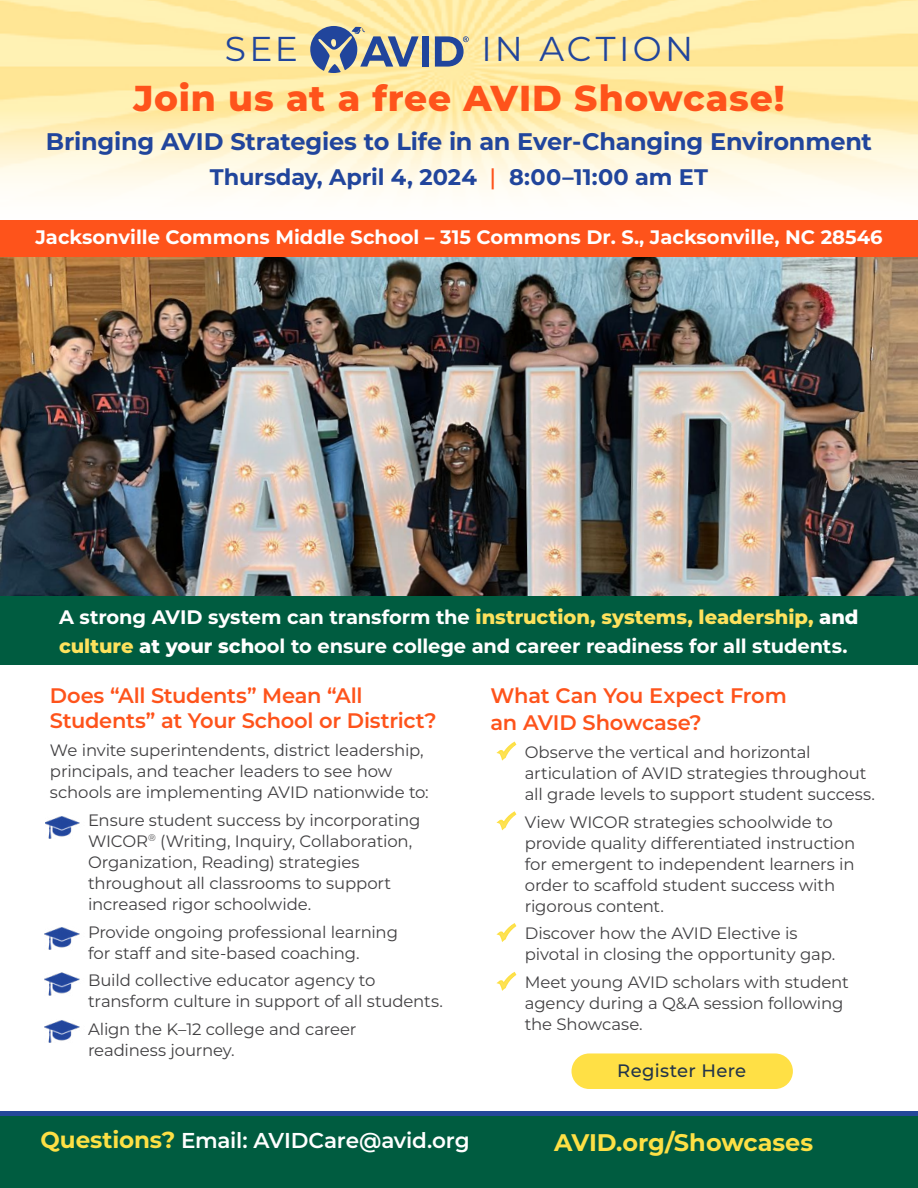
<style>
.page{position:relative;width:918px;height:1188px;background:#fff}
.page>*{position:absolute;margin:0;border:0;box-sizing:border-box;transform-origin:0 0}
.t1{font:800 36px "Montserrat";letter-spacing:.02em;color:#fe531b}
.t2{font:34.5px "Montserrat";letter-spacing:.1em;color:#21459c}
.t3{font:700 24px "Montserrat";letter-spacing:-.01em;color:#21459c}
.t4{font:700 24px "Montserrat";color:#fde045}
.t5{font:700 22.5px "Montserrat";letter-spacing:-.005em;color:#21459c}
.t6{font:600 21.6px "Montserrat";letter-spacing:-.01em;color:#fff}
.t7{font:600 21px/25.2px "Montserrat";letter-spacing:-.015em;color:#fe531b}
.t8{font:700 19.5px/28.5px "Montserrat";color:#fff}
.t9{font:500 18px "Montserrat";letter-spacing:.015em;color:#223449}
.t10{font:16.5px/21px "Montserrat";letter-spacing:-.01em;color:#414042}
.s1{font-weight:500;color:#fe531b}
.s2{font-weight:800;color:#fde25d}
.s3{font-weight:800}
.s4{font-weight:700;font-size:23.1px;color:#fde045}
</style>
<div class="page">
<img style="left:0;top:256px;width:918px;height:340px">
<div style="left:0;top:596px;width:918px;height:68px;background:#005c40"></div>
<img style="left:45px;top:927px;width:35px;height:23px">
<img style="left:45px;top:972px;width:35px;height:24px">
<img style="left:45px;top:1020px;width:35px;height:23px">
<div style="left:0;top:1113px;width:918px;height:75px;background:#005c40"></div>
<div style="left:571px;top:1053px;width:222px;height:36px;background:#ffe045;border-radius:18px"></div>
<hr style="left:0;top:1111px;width:918px;height:4px;background:#24489a">
<img style="left:45px;top:816px;width:35px;height:23px">
<img style="left:0;top:0;width:918px;height:194px">
<svg style="left:310px;top:26px;width:109px;height:47px;background:#9ea29f"></svg>
<div style="left:422px;top:36px;width:7px;height:31px;background:#21459c"></div>
<svg style="left:435px;top:36px;width:34px;height:31px"></svg>
<div style="left:0;top:220px;width:918px;height:36px;background:#fe531b"></div>
<h2 class="t2" style="left:225px;top:25px;width:75px">SEE</h2>
<h2 class="t2" style="left:481px;top:25px;width:213px">IN ACTION</h2>
<h1 class="t1" style="left:133px;top:71px;width:653px">Join us at a free AVID Showcase!</h1>
<h3 class="t3" style="left:46px;top:124px;width:828px">Bringing AVID Strategies to Life in an Ever-Changing Environment</h3>
<h3 class="t5" style="left:210px;top:161px;width:500px">Thursday, April 4, 2024 <span class="s1">|</span> 8:00–11:00 am ET</h3>
<p class="t8" style="left:35px;top:222px;width:849px">Jacksonville Commons Middle School – 315 Commons Dr. S., Jacksonville, NC 28546</p>
<p class="t8" style="left:59px;top:602px;width:801px">A strong AVID system can transform the <span class="s2">instruction, systems, leadership,</span> <span class="s3">and </span><span class="s2">culture</span> <span class="s3">at your sch</span>ool to ensure college and career readiness for all students.</p>
<p class="t7" style="left:50px;top:682px;width:388px">Does “All Students” Mean “All<br>Students” at Your School or District?</p>
<p class="t10" style="left:50px;top:739px;width:380px">We invite superintendents, district leadership, principals, and teacher leaders to see how schools are implementing AVID nationwide to:</p>
<p class="t10" style="left:88px;top:809px;width:334px;text-indent:-31px">• Ensure student success by incorporating WICOR<sup>®</sup> (Writing, Inquiry, Collaboration, Organization, Reading) strategies throughout all classrooms to support increased rigor schoolwide.</p>
<p class="t10" style="left:57px;top:921px;width:343px;text-align:center">• Provide ongoing professional learning for staff and site-based coaching.</p>
<p class="t10" style="left:88px;top:969px;width:356px;text-indent:-31px">• Build collective educator agency to transform culture in support of all students.</p>
<p class="t10" style="left:88px;top:1018px;width:270px;text-indent:-31px">• Align the K–12 college and career readiness journey.</p>
<h3 class="t6" style="left:40px;top:1125px;width:431px"><span class="s4">Questions?</span> Email: AVIDCare@avid.org</h3>
<p class="t7" style="left:491px;top:681px;width:298px;line-height:27px">What Can You Expect From an AVID Showcase?</p>
<p class="t10" style="left:525px;top:741px;width:352px">Observe the vertical and horizontal articulation of AVID strategies throughout all grade levels to support student success.</p>
<p class="t10" style="left:525px;top:811px;width:332px">View WICOR strategies schoolwide to provide quality differentiated instruction for emergent to independent learners in order to scaffold student success with rigorous content.</p>
<p class="t10" style="left:525px;top:922px;width:312px">Discover how the AVID Elective is pivotal in closing the opportunity gap.</p>
<p class="t10" style="left:525px;top:971px;width:325px">Meet young AVID scholars with student agency during a Q&amp;A session following the Showcase.</p>
<p class="t9" style="left:617px;top:1058px;width:130px">Register Here</p>
<h3 class="t4" style="left:554px;top:1125px;width:261px">AVID.org/Showcases</h3>
</div>
